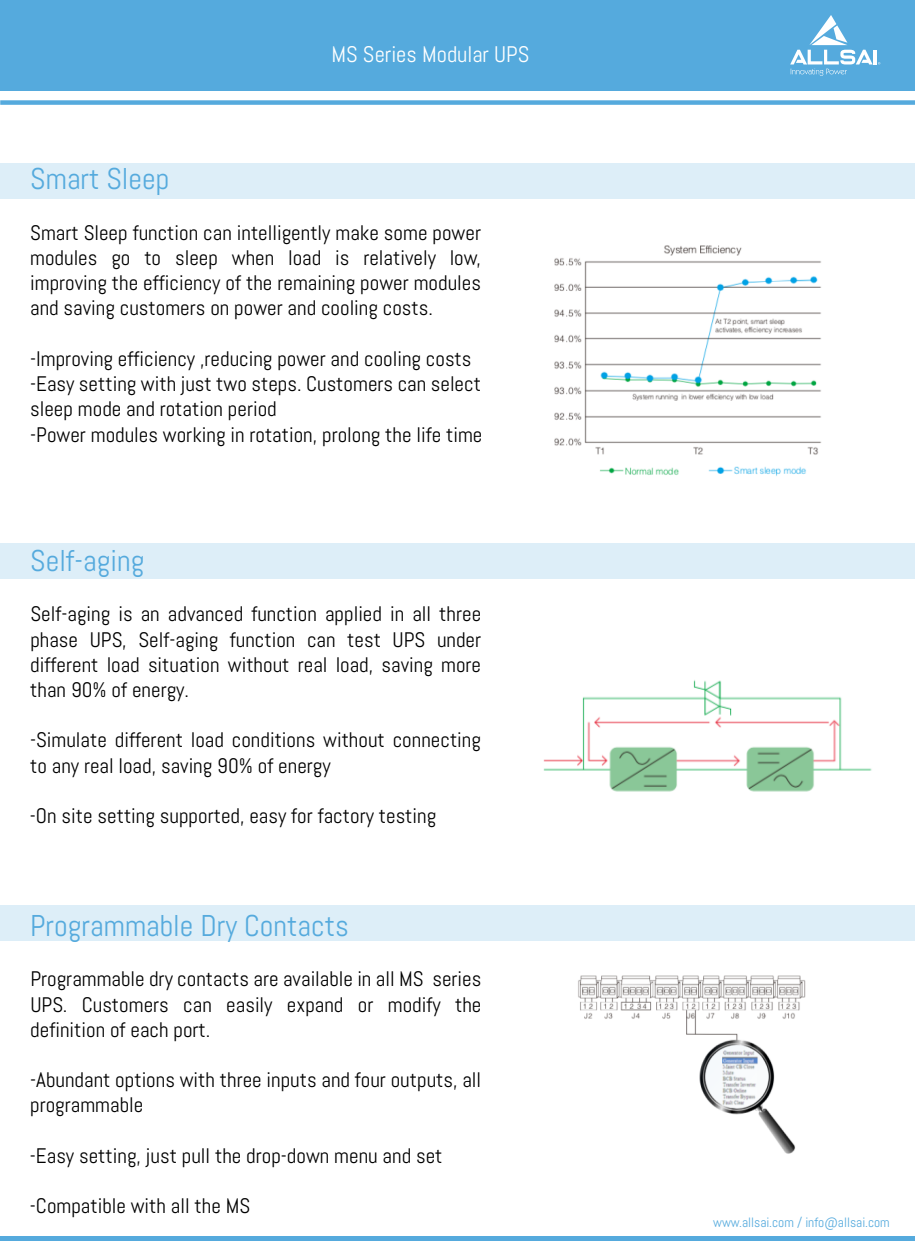
<style>
.page{position:relative;width:915px;height:1255px;background:#fff}
.page>*{position:absolute;margin:0;border:0;box-sizing:border-box;transform-origin:0 0}
.t1{font:30px "Abel";color:#5ad}
.t2{font:22.5px "Abel";color:#fff}
.t3{font:21px/25.2px "Abel";color:#000;text-align:justify}
.t4{font:13.5px "Abel";color:#5ad}
</style>
<div class="page">
<div style="left:0;top:100px;width:914px;height:5px;background:#5ad"></div>
<div style="left:0;top:0;width:914px;height:91px;background:#5ad"></div>
<svg style="left:790px;top:15px;width:90px;height:61px"></svg>
<div style="left:0;top:1235px;width:914px;height:5px;background:#5ad"></div>
<div style="left:0;top:543px;width:914px;height:35px;background:#ddeef8"></div>
<div style="left:0;top:905px;width:914px;height:36px;background:#ddeef8"></div>
<div style="left:0;top:163px;width:914px;height:35px;background:#ddeef8"></div>
<img style="left:554px;top:245px;width:268px;height:231px">
<img style="left:543px;top:680px;width:329px;height:112px">
<img style="left:578px;top:975px;width:228px;height:179px">
<h1 class="t1" style="left:30px;top:160px;width:141px">Smart Sleep</h1>
<p class="t2" style="left:331px;top:40px;width:199px">MS Series Modular UPS</p>
<p class="t3" style="left:30px;top:220px;width:452px">Smart Sleep function can intelligently make some power modules go to sleep when load is relatively low, improving the efficiency of the remaining power modules and saving customers on power and cooling costs.</p>
<p class="t3" style="left:30px;top:346px;width:453px;text-align:left">-Improving efficiency ,reducing power and cooling costs -Easy setting with just two steps. Customers can select sleep mode and rotation period<br>-Power modules working in rotation, prolong the life time</p>
<h1 class="t1" style="left:30px;top:542px;width:116px">Self-aging</h1>
<p class="t3" style="left:30px;top:601px;width:452px">Self-aging is an advanced function applied in all three phase UPS, Self-aging function can test UPS under different load situation without real load, saving more than 90% of energy.</p>
<p class="t3" style="left:30px;top:727px;width:452px">-Simulate different load conditions without connecting to any real load, saving 90% of energy</p>
<p class="t3" style="left:30px;top:803px;width:407px">-On site setting supported, easy for factory testing</p>
<h1 class="t1" style="left:30px;top:906px;width:320px">Programmable Dry Contacts</h1>
<p class="t3" style="left:30px;top:966px;width:452px">Programmable dry contacts are available in all MS series UPS. Customers can easily expand or modify the definition of each port.</p>
<p class="t3" style="left:30px;top:1067px;width:452px">-Abundant options with three inputs and four outputs, all programmable</p>
<p class="t3" style="left:30px;top:1142px;width:414px">-Easy setting, just pull the drop-down menu and set</p>
<p class="t3" style="left:30px;top:1193px;width:222px">-Compatible with all the MS</p>
<p class="t4" style="left:713px;top:1213px;width:178px">www.allsai.com / info@allsai.com</p>
</div>
